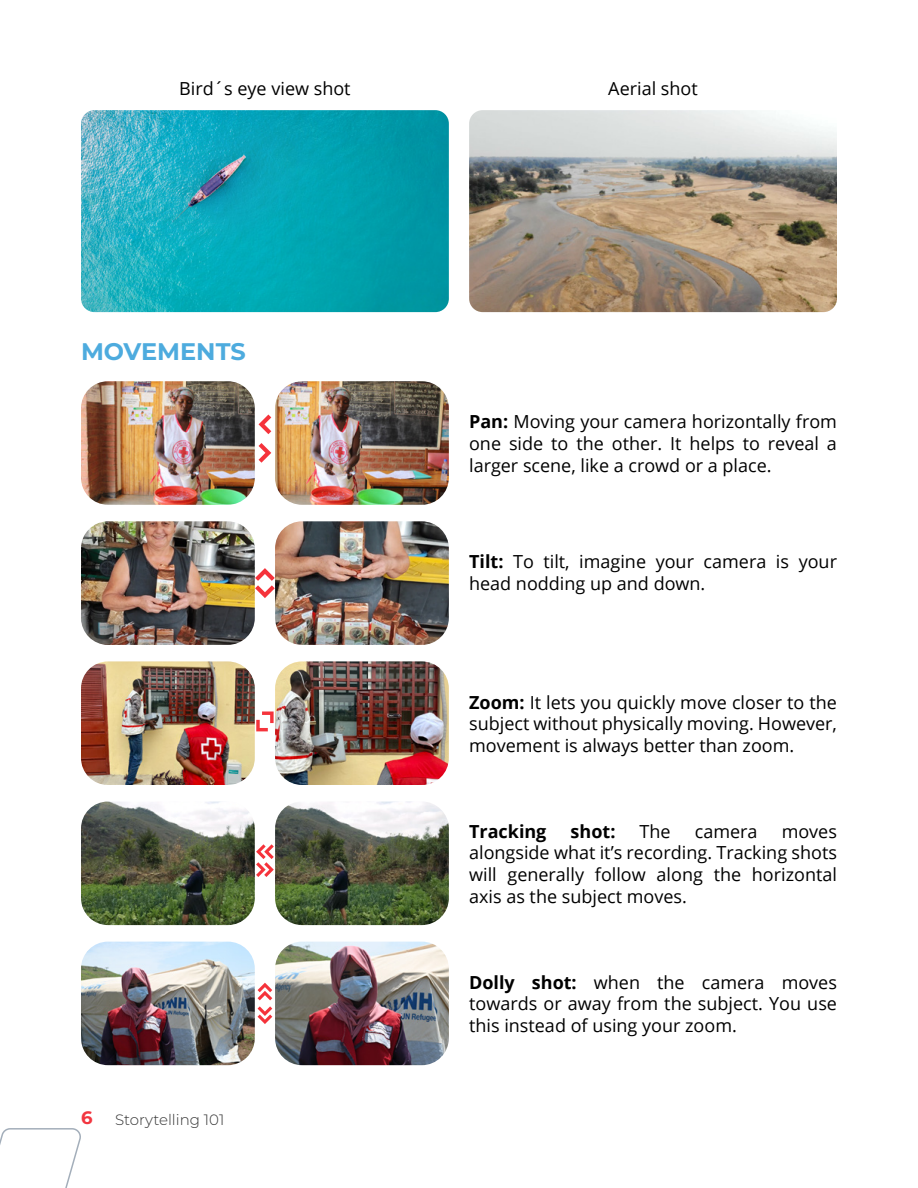
<style>
.page{position:relative;width:918px;height:1188px;background:#fff}
.page>*{position:absolute;margin:0;border:0;box-sizing:border-box;transform-origin:0 0}
.t1{font:700 24px "Montserrat";color:#4dabde}
.t2{font:18px/21.6px "Open Sans";color:#000;text-align:justify}
.t3{font:700 18px "Open Sans";color:#000}
.t4{font:700 18px "Montserrat";color:#f23640}
.t5{font:300 15px "Montserrat";color:#333}
.s1{font-weight:700}
</style>
<div class="page">
<svg style="left:0;top:1128px;width:81px;height:60px"></svg>
<img style="left:81px;top:110px;width:368px;height:202px">
<img style="left:469px;top:110px;width:368px;height:202px">
<img style="left:81px;top:381px;width:174px;height:124px">
<img style="left:81px;top:802px;width:174px;height:123px">
<img style="left:81px;top:521px;width:174px;height:124px">
<img style="left:81px;top:661px;width:174px;height:124px">
<img style="left:81px;top:942px;width:174px;height:123px">
<img style="left:275px;top:381px;width:174px;height:124px">
<img style="left:275px;top:802px;width:174px;height:123px">
<img style="left:275px;top:521px;width:174px;height:124px">
<img style="left:275px;top:661px;width:174px;height:124px">
<img style="left:275px;top:942px;width:174px;height:123px">
<svg style="left:259px;top:443px;width:12px;height:20px"></svg>
<svg style="left:259px;top:415px;width:12px;height:19px"></svg>
<svg style="left:256px;top:844px;width:18px;height:33px"></svg>
<svg style="left:258px;top:983px;width:14px;height:17px"></svg>
<svg style="left:258px;top:1006px;width:14px;height:18px"></svg>
<svg style="left:255px;top:568px;width:20px;height:30px"></svg>
<svg style="left:256px;top:712px;width:18px;height:19px"></svg>
<p class="t2" style="left:179px;top:77px;width:173px">Bird´s eye view shot</p>
<p class="t2" style="left:608px;top:77px;width:91px">Aerial shot</p>
<h1 class="t1" style="left:81px;top:336px;width:166px">MOVEMENTS</h1>
<p class="t4" style="left:81px;top:1106px;width:13px">6</p>
<p class="t5" style="left:115px;top:1109px;width:111px">Storytelling 101</p>
<p class="t2" style="left:469px;top:411px;width:369px"><span class="s1">Pan:</span> Moving your camera horizontally from one side to the other. It helps to reveal a larger scene, like a crowd or a place.</p>
<p class="t2" style="left:469px;top:551px;width:369px"><span class="s1">Tilt:</span> To tilt, imagine your camera is your head nodding up and down.</p>
<p class="t2" style="left:469px;top:691px;width:369px"><span class="s1">Zoom:</span> It lets you quickly move closer to the subject without physically moving. However, movement is always better than zoom.</p>
<p class="t3" style="left:469px;top:819px;width:79px">Tracking</p>
<p class="t3" style="left:571px;top:819px;width:46px">shot:</p>
<p class="t2" style="left:640px;top:820px;width:33px">The</p>
<p class="t2" style="left:695px;top:820px;width:64px">camera</p>
<p class="t2" style="left:469px;top:820px;width:369px;text-indent:313px">moves alongside what it’s recording. Tracking shots will generally follow along the horizontal axis as the subject moves.</p>
<p class="t2" style="left:469px;top:971px;width:369px"><span class="s1">Dolly shot:</span> when the camera moves towards or away from the subject. You use this instead of using your zoom.</p>
</div>
